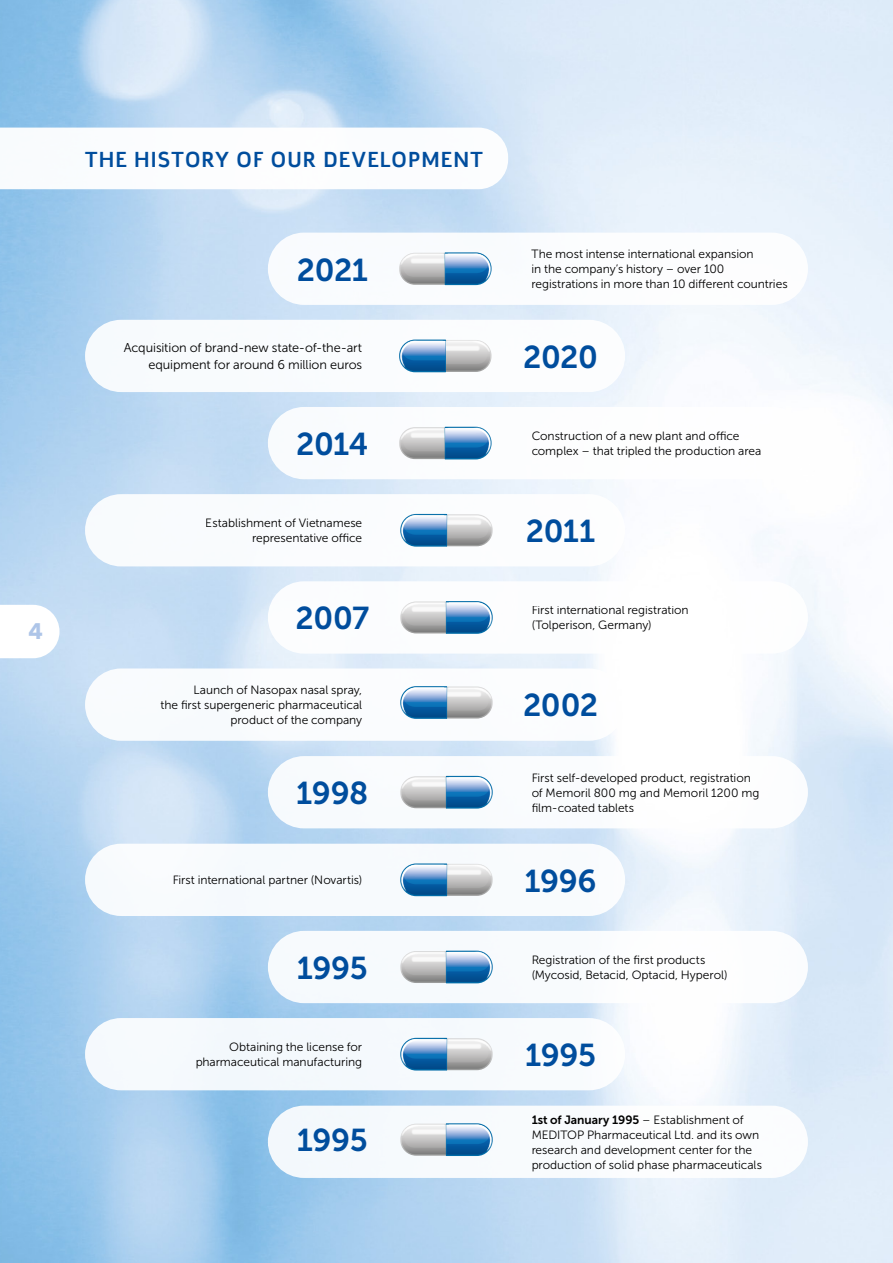
<style>
.page{position:relative;width:893px;height:1263px;background:#fff}
.page>*{position:absolute;margin:0;border:0;box-sizing:border-box;transform-origin:0 0}
.t1{font:31.5px "Museo Sans 700";letter-spacing:-.015em;color:#004d9d}
.t2{font:22.5px "Argumentum Regular 11";letter-spacing:.05em;color:#004d9d}
.t3{font:700 22.5px "Avenir Next";color:#aec5e8}
.t4{font:12.75px/16.5px "Museo Sans 300";letter-spacing:-.005em;color:#000;text-align:right}
.t5{font:12px/15px "Museo Sans 300";letter-spacing:-.005em;color:#000}
.t6{font:12px "Museo Sans 700";letter-spacing:-.005em;color:#000}
.s1{font-family:"Museo Sans 300"}
</style>
<div class="page">
<svg style="left:36px;top:605px;width:24px;height:53px"></svg>
<svg style="left:0;top:128px;width:508px;height:61px"></svg>
<svg style="left:892px;top:128px;width:1px;height:61px"></svg>
<div style="left:268px;top:1106px;width:540px;height:72px;background:#f8fbfd;border-radius:36px"></div>
<svg style="left:400px;top:1127px;width:7px;height:26px"></svg>
<img style="left:407px;top:1123px;width:86px;height:33px">
<svg style="left:446px;top:1124px;width:1px;height:30px"></svg>
<div style="left:85px;top:1018px;width:540px;height:72px;background:#f6fafd;border-radius:36px"></div>
<svg style="left:486px;top:1041px;width:7px;height:26px"></svg>
<img style="left:400px;top:1037px;width:86px;height:34px">
<svg style="left:446px;top:1039px;width:1px;height:30px"></svg>
<div style="left:85px;top:844px;width:540px;height:72px;background:#f7fafd;border-radius:36px"></div>
<svg style="left:486px;top:867px;width:7px;height:26px"></svg>
<img style="left:400px;top:863px;width:86px;height:34px">
<svg style="left:446px;top:865px;width:1px;height:30px"></svg>
<svg style="left:486px;top:689px;width:7px;height:27px"></svg>
<img style="left:400px;top:686px;width:86px;height:33px">
<svg style="left:446px;top:687px;width:1px;height:30px"></svg>
<svg style="left:486px;top:517px;width:7px;height:26px"></svg>
<img style="left:400px;top:513px;width:86px;height:34px">
<svg style="left:446px;top:515px;width:1px;height:30px"></svg>
<svg style="left:485px;top:343px;width:7px;height:26px"></svg>
<img style="left:399px;top:339px;width:86px;height:34px">
<svg style="left:445px;top:341px;width:1px;height:30px"></svg>
<div style="left:268px;top:931px;width:540px;height:72px;background:#f8fbfd;border-radius:36px"></div>
<svg style="left:400px;top:954px;width:7px;height:26px"></svg>
<img style="left:407px;top:950px;width:86px;height:34px">
<svg style="left:446px;top:952px;width:1px;height:30px"></svg>
<svg style="left:400px;top:779px;width:7px;height:27px"></svg>
<img style="left:407px;top:775px;width:86px;height:34px">
<svg style="left:446px;top:777px;width:1px;height:30px"></svg>
<svg style="left:400px;top:604px;width:7px;height:27px"></svg>
<img style="left:407px;top:601px;width:86px;height:33px">
<svg style="left:446px;top:602px;width:1px;height:30px"></svg>
<svg style="left:399px;top:431px;width:6px;height:25px"></svg>
<img style="left:405px;top:426px;width:87px;height:34px">
<svg style="left:445px;top:428px;width:1px;height:30px"></svg>
<svg style="left:399px;top:256px;width:6px;height:25px"></svg>
<img style="left:405px;top:252px;width:87px;height:34px">
<svg style="left:445px;top:254px;width:1px;height:30px"></svg>
<h2 class="t3" style="left:29px;top:612px;width:16px">4</h2>
<p class="t2" style="left:85px;top:146px;width:399px">THE HISTORY OF OUR DEVELOPMENT</p>
<p class="t1" style="left:297px;top:252px;width:72px">2021</p>
<p class="t5" style="left:531px;top:247px;width:224px">The most intense international expansion in the company’s history – over 100</p>
<p class="t5" style="left:531px;top:277px;width:258px">registrations in more than 10 different countries</p>
<p class="t4" style="left:124px;top:340px;width:240px">Acquisition of brand-new state-of-the-art equipment for around 6 million euros</p>
<p class="t1" style="left:523px;top:339px;width:76px">2020</p>
<p class="t1" style="left:296px;top:426px;width:74px">2014</p>
<p class="t5" style="left:531px;top:429px;width:209px">Construction of a new plant and office</p>
<p class="t5" style="left:531px;top:444px;width:231px">complex – that tripled the production area</p>
<p class="t5" style="left:206px;top:516px;width:158px;text-align:right">Establishment of Vietnamese representative office</p>
<p class="t1" style="left:526px;top:514px;width:71px">2011</p>
<p class="t1" style="left:296px;top:601px;width:75px">2007</p>
<p class="t5" style="left:531px;top:603px;width:159px">First international registration</p>
<p class="t5" style="left:531px;top:618px;width:122px">(Tolperison, Germany)</p>
<p class="t5" style="left:160px;top:683px;width:203px;text-align:right">Launch of Nasopax nasal spray,<br>the first supergeneric pharmaceutical product of the company</p>
<p class="t1" style="left:523px;top:688px;width:77px">2002</p>
<p class="t1" style="left:296px;top:776px;width:74px">1998</p>
<p class="t5" style="left:531px;top:770px;width:229px">First self-developed product, registration of Memoril 800 mg and Memoril 1200 mg</p>
<p class="t5" style="left:531px;top:800px;width:104px">film-coated tablets</p>
<p class="t5" style="left:172px;top:873px;width:191px">First international partner (Novartis)</p>
<p class="t1" style="left:524px;top:863px;width:74px">1996</p>
<p class="t1" style="left:297px;top:950px;width:72px">1995</p>
<p class="t5" style="left:531px;top:952px;width:175px">Registration of the first products</p>
<p class="t5" style="left:531px;top:967px;width:197px">(Mycosid, Betacid, Optacid, Hyperol)</p>
<p class="t5" style="left:195px;top:1040px;width:168px;text-align:right">Obtaining the license for pharmaceutical manufacturing</p>
<p class="t1" style="left:525px;top:1037px;width:72px">1995</p>
<p class="t1" style="left:297px;top:1123px;width:72px">1995</p>
<p class="t6" style="left:531px;top:1113px;width:214px">1st of January 1995 <span class="s1">– Establishment of</span></p>
<p class="t5" style="left:531px;top:1127px;width:232px">MEDITOP Pharmaceutical Ltd. and its own research and development center for the production of solid phase pharmaceuticals</p>
</div>
